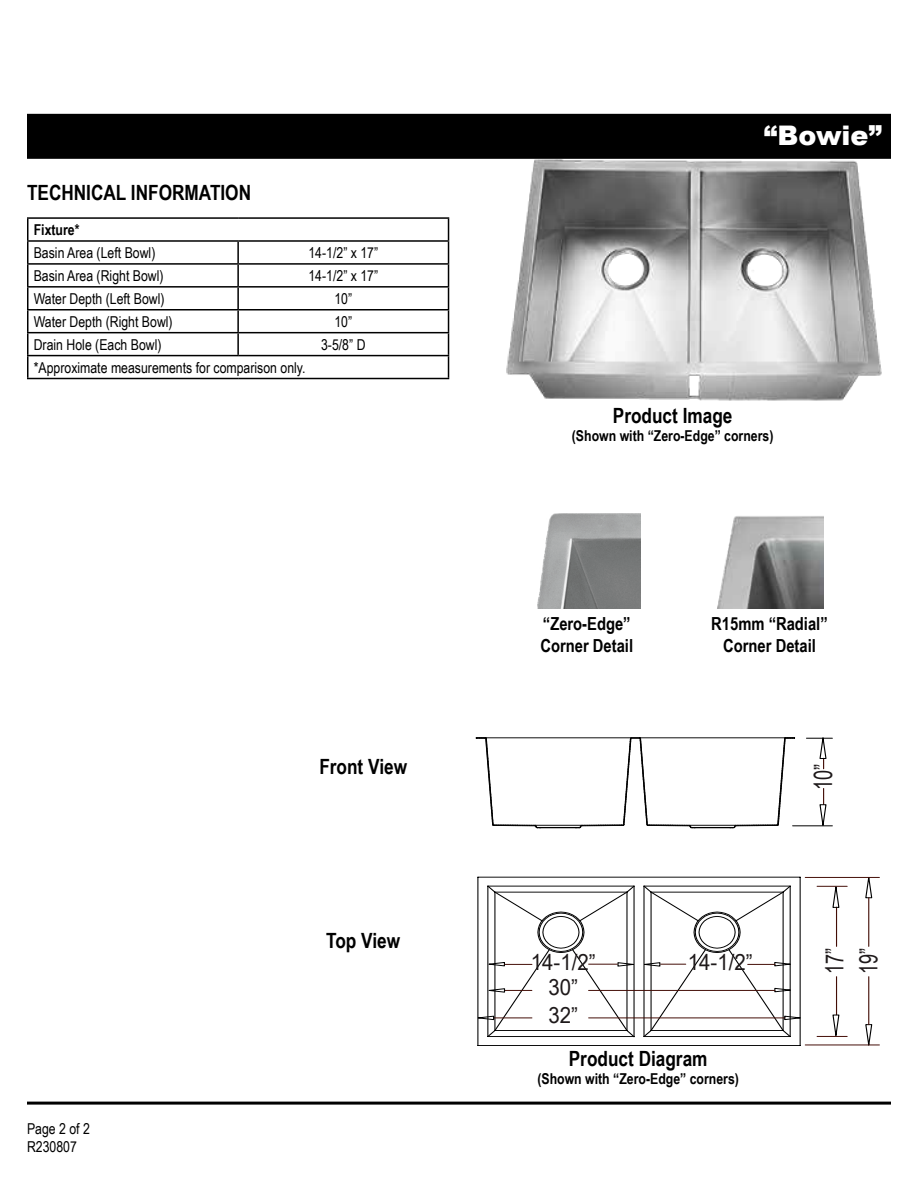
<style>
.page{position:relative;width:918px;height:1188px;background:#fff}
.page>*{position:absolute;margin:0;border:0;box-sizing:border-box;transform-origin:0 0}
.t1{font:900 27px "Arial";color:#fff}
.t2{font:25.2px "Arial Narrow";color:#1d1819;scale:.88 1}
.t3{font:25.05px/34px "Arial Narrow";color:#1e191a;scale:.88 1}
.t4{font:22.05px "Arial Narrow";color:#1e191a;scale:1.14 1}
.t5{font:700 21px "Arial Narrow";color:#000}
.t6{font:700 18px/21.6px "Arial Narrow";color:#000}
.t7{font:15px/18px "Arial Narrow";color:#000}
.t8{font:700 15px "Arial Narrow";color:#000}
</style>
<div class="page">
<div style="left:27px;top:114px;width:864px;height:45px;background:#000"></div>
<hr style="left:27px;top:1102px;width:864px;height:3px;background:#000">
<img style="left:717px;top:516px;width:107px;height:93px">
<img style="left:537px;top:513px;width:104px;height:96px">
<img style="left:506px;top:159px;width:376px;height:242px">
<hr style="left:478px;top:877px;width:1px;height:168px;background:#000">
<hr style="left:800px;top:877px;width:1px;height:168px;background:#000">
<hr style="left:478px;top:877px;width:322px;height:1px;background:#000">
<hr style="left:478px;top:1045px;width:322px;height:1px;background:#000">
<svg style="left:487px;top:885px;width:304px;height:153px"></svg>
<svg style="left:538px;top:912px;width:46px;height:41px"></svg>
<svg style="left:694px;top:912px;width:47px;height:41px"></svg>
<hr style="left:836px;top:907px;width:1px;height:39px;background:#430d06">
<hr style="left:836px;top:977px;width:1px;height:38px;background:#430d06">
<svg style="left:589px;top:962px;width:46px;height:5px"></svg>
<svg style="left:643px;top:962px;width:43px;height:5px"></svg>
<hr style="left:817px;top:886px;width:30px;height:1px;background:#430d06">
<hr style="left:817px;top:1036px;width:30px;height:1px;background:#430d06">
<hr style="left:589px;top:1017px;width:196px;height:1px;background:#430d06">
<hr style="left:494px;top:1017px;width:38px;height:1px;background:#430d06">
<svg style="left:748px;top:961px;width:43px;height:6px"></svg>
<svg style="left:488px;top:961px;width:44px;height:6px"></svg>
<svg style="left:865px;top:878px;width:8px;height:21px"></svg>
<svg style="left:865px;top:1024px;width:8px;height:22px"></svg>
<hr style="left:805px;top:877px;width:74px;height:1px;background:#430d06">
<hr style="left:805px;top:1044px;width:74px;height:1px;background:#430d06">
<hr style="left:868px;top:898px;width:1px;height:48px;background:#430d06">
<hr style="left:868px;top:977px;width:1px;height:48px;background:#430d06">
<svg style="left:784px;top:1015px;width:17px;height:6px"></svg>
<svg style="left:478px;top:1015px;width:17px;height:6px"></svg>
<svg style="left:832px;top:886px;width:8px;height:22px"></svg>
<svg style="left:832px;top:1014px;width:8px;height:22px"></svg>
<svg style="left:774px;top:987px;width:17px;height:6px"></svg>
<hr style="left:589px;top:990px;width:186px;height:1px;background:#430d06">
<svg style="left:488px;top:988px;width:44px;height:5px"></svg>
<svg style="left:476px;top:737px;width:320px;height:92px"></svg>
<svg style="left:819px;top:788px;width:8px;height:37px"></svg>
<svg style="left:807px;top:737px;width:25px;height:32px"></svg>
<hr style="left:793px;top:825px;width:39px;height:1px;background:#000">
<hr style="left:27px;top:217px;width:211px;height:2px;background:#000">
<hr style="left:238px;top:217px;width:211px;height:2px;background:#000">
<hr style="left:27px;top:240px;width:211px;height:2px;background:#000">
<hr style="left:238px;top:240px;width:211px;height:2px;background:#000">
<hr style="left:237px;top:242px;width:2px;height:21px;background:#000">
<hr style="left:27px;top:263px;width:211px;height:2px;background:#000">
<hr style="left:238px;top:263px;width:211px;height:2px;background:#000">
<hr style="left:237px;top:265px;width:2px;height:21px;background:#000">
<hr style="left:27px;top:286px;width:211px;height:2px;background:#000">
<hr style="left:238px;top:286px;width:211px;height:2px;background:#000">
<hr style="left:237px;top:288px;width:2px;height:21px;background:#000">
<hr style="left:27px;top:309px;width:211px;height:2px;background:#000">
<hr style="left:238px;top:309px;width:211px;height:2px;background:#000">
<hr style="left:237px;top:311px;width:2px;height:21px;background:#000">
<hr style="left:27px;top:332px;width:211px;height:1px;background:#000">
<hr style="left:238px;top:332px;width:211px;height:1px;background:#000">
<hr style="left:237px;top:333px;width:2px;height:22px;background:#000">
<hr style="left:27px;top:355px;width:211px;height:1px;background:#000">
<svg style="left:27px;top:219px;width:1px;height:159px"></svg>
<hr style="left:238px;top:355px;width:211px;height:1px;background:#000">
<svg style="left:448px;top:219px;width:1px;height:159px"></svg>
<hr style="left:27px;top:378px;width:211px;height:1px;background:#000">
<hr style="left:238px;top:378px;width:211px;height:1px;background:#000">
<h3 class="t5" style="left:27px;top:177px;width:226px">TECHNICAL INFORMATION</h3>
<p class="t8" style="left:34px;top:218px;width:47px">Fixture*</p>
<p class="t7" style="left:34px;top:243px;width:123px">Basin Area (Left Bowl)</p>
<p class="t7" style="left:308px;top:243px;width:71px">14-1/2” x 17”</p>
<p class="t7" style="left:34px;top:266px;width:131px">Basin Area (Right Bowl)</p>
<p class="t7" style="left:308px;top:266px;width:71px">14-1/2” x 17”</p>
<p class="t7" style="left:34px;top:289px;width:132px">Water Depth (Left Bowl)</p>
<p class="t7" style="left:334px;top:289px;width:19px">10”</p>
<p class="t7" style="left:34px;top:312px;width:140px">Water Depth (Right Bowl)</p>
<p class="t7" style="left:334px;top:312px;width:19px">10”</p>
<p class="t7" style="left:34px;top:335px;width:129px">Drain Hole (Each Bowl)</p>
<p class="t7" style="left:321px;top:335px;width:46px">3-5/8” D</p>
<p class="t7" style="left:34px;top:358px;width:273px">*Approximate measurements for comparison only.</p>
<h3 class="t5" style="left:319px;top:751px;width:89px">Front View</h3>
<p class="t7" style="left:27px;top:1119px;width:64px">Page 2 of 2<br>R230807</p>
<h3 class="t5" style="left:326px;top:925px;width:76px">Top View</h3>
<h1 class="t1" style="left:764px;top:116px;width:120px">“Bowie”</h1>
<h3 class="t5" style="left:613px;top:400px;width:121px">Product Image</h3>
<p class="t8" style="left:572px;top:425px;width:203px">(Shown with “Zero-Edge” corners)</p>
<p class="t6" style="left:540px;top:612px;width:94px">“Zero-Edge”<br>Corner Detail</p>
<p class="t6" style="left:711px;top:612px;width:118px;text-align:center">R15mm “Radial”<br>Corner Detail</p>
<h3 class="t4" style="left:531px;top:947px;width:58px">14-1/2”</h3>
<h3 class="t4" style="left:548px;top:999px;width:27px">32”</h3>
<h3 class="t4" style="left:548px;top:971px;width:27px">30”</h3>
<h2 class="t2" style="left:805px;top:790px;width:31px;rotate:-90deg">10”</h2>
<h3 class="t4" style="left:688px;top:946px;width:58px">14-1/2”</h3>
<h3 class="t3" style="left:817px;top:974px;width:31px;rotate:-90deg">17”<br>19”</h3>
<h3 class="t5" style="left:569px;top:1043px;width:140px">Product Diagram</h3>
<p class="t8" style="left:537px;top:1068px;width:203px">(Shown with “Zero-Edge” corners)</p>
</div>
